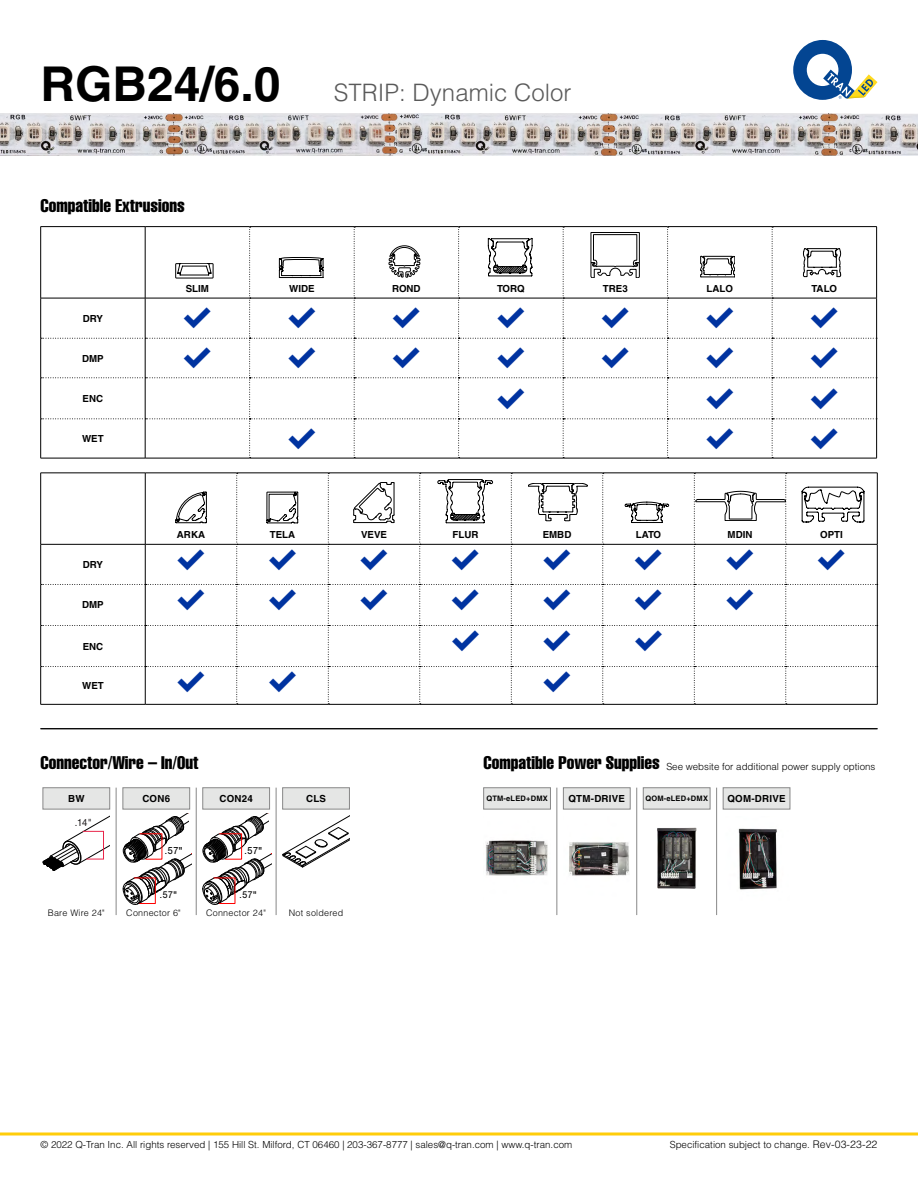
<style>
.page{position:relative;width:918px;height:1188px;background:#fff}
.page>*{position:absolute;margin:0;border:0;box-sizing:border-box;transform-origin:0 0}
.t1{font:300 24px "Helvetica LT Pro";color:#5a5a5a}
.t2{font:extra-condensed 18px "Helvetica LT Pro";color:#000}
.t3{font:10.5px "Nimbus San";color:#000;scale:.95 1}
.t4{font:10.05px "Nimbus San";color:#000;scale:.95 1}
.t5{font:10.05px "Helvetica LT Pro";color:#231f20;scale:.95 1}
.t6{font:300 9.75px "Helvetica LT Pro";color:#000}
.t7{font:700 9.75px "Helvetica LT Pro";color:#000}
.t8{font:700 9.75px "Helvetica LT Pro";letter-spacing:.025em;color:#000}
.t9{font:300 9px "Helvetica LT Pro";letter-spacing:.025em;color:#000}
.t10{font:700 7.5px "Helvetica LT Pro";letter-spacing:.025em;color:#000}
.s1{font-weight:700;font-size:48px;color:#000}
.s2{font-size:10.5px}
</style>
<div class="page">
<svg style="left:0;top:1132px;width:918px;height:4px;background:#ffd947"></svg>
<img style="left:0;top:113px;width:681px;height:42px">
<img style="left:681px;top:113px;width:237px;height:42px">
<svg style="left:793px;top:40px;width:84px;height:60px"></svg>
<hr style="left:116px;top:788px;width:1px;height:127px;background:#888">
<hr style="left:557px;top:788px;width:1px;height:127px;background:#888">
<hr style="left:636px;top:788px;width:1px;height:127px;background:#888">
<hr style="left:196px;top:788px;width:1px;height:127px;background:#888">
<hr style="left:716px;top:788px;width:1px;height:127px;background:#888">
<hr style="left:276px;top:788px;width:1px;height:127px;background:#888">
<svg style="left:483px;top:788px;width:68px;height:21px"></svg>
<svg style="left:563px;top:788px;width:67px;height:21px"></svg>
<svg style="left:643px;top:788px;width:67px;height:21px"></svg>
<svg style="left:723px;top:788px;width:67px;height:21px"></svg>
<svg style="left:43px;top:788px;width:67px;height:83px"></svg>
<svg style="left:282px;top:788px;width:68px;height:79px"></svg>
<img style="left:569px;top:842px;width:60px;height:34px">
<img style="left:738px;top:828px;width:39px;height:62px">
<img style="left:486px;top:840px;width:62px;height:36px">
<img style="left:657px;top:828px;width:39px;height:60px">
<hr style="left:40px;top:728px;width:838px;height:1px;background:#000">
<svg style="left:123px;top:788px;width:69px;height:117px"></svg>
<svg style="left:203px;top:788px;width:69px;height:117px"></svg>
<hr style="left:40px;top:226px;width:105px;height:1px;background:#000">
<hr style="left:40px;top:227px;width:1px;height:71px;background:#000">
<hr style="left:145px;top:226px;width:105px;height:1px;background:#000">
<hr style="left:250px;top:226px;width:104px;height:1px;background:#000">
<hr style="left:354px;top:226px;width:105px;height:1px;background:#000">
<hr style="left:459px;top:226px;width:104px;height:1px;background:#000">
<hr style="left:563px;top:226px;width:105px;height:1px;background:#000">
<hr style="left:668px;top:226px;width:104px;height:1px;background:#000">
<hr style="left:772px;top:226px;width:105px;height:1px;background:#000">
<hr style="left:40px;top:298px;width:1px;height:40px;background:#000">
<hr style="left:40px;top:338px;width:1px;height:40px;background:#000">
<hr style="left:40px;top:378px;width:1px;height:41px;background:#000">
<hr style="left:40px;top:419px;width:1px;height:39px;background:#000">
<hr style="left:40px;top:458px;width:105px;height:1px;background:#000">
<hr style="left:145px;top:458px;width:105px;height:1px;background:#000">
<hr style="left:250px;top:458px;width:104px;height:1px;background:#000">
<hr style="left:354px;top:458px;width:105px;height:1px;background:#000">
<hr style="left:459px;top:458px;width:104px;height:1px;background:#000">
<hr style="left:563px;top:458px;width:105px;height:1px;background:#000">
<hr style="left:668px;top:458px;width:104px;height:1px;background:#000">
<hr style="left:772px;top:458px;width:105px;height:1px;background:#000">
<hr style="left:40px;top:473px;width:1px;height:71px;background:#000">
<hr style="left:40px;top:544px;width:105px;height:1px;background:#000">
<hr style="left:40px;top:545px;width:1px;height:39px;background:#000">
<hr style="left:40px;top:584px;width:1px;height:42px;background:#000">
<hr style="left:40px;top:626px;width:1px;height:41px;background:#000">
<hr style="left:40px;top:667px;width:1px;height:37px;background:#000">
<hr style="left:40px;top:704px;width:105px;height:1px;background:#000">
<hr style="left:145px;top:704px;width:92px;height:1px;background:#000">
<hr style="left:237px;top:704px;width:91px;height:1px;background:#000">
<hr style="left:328px;top:704px;width:92px;height:1px;background:#000">
<hr style="left:420px;top:704px;width:91px;height:1px;background:#000">
<hr style="left:511px;top:704px;width:92px;height:1px;background:#000">
<hr style="left:603px;top:704px;width:91px;height:1px;background:#000">
<hr style="left:694px;top:704px;width:92px;height:1px;background:#000">
<hr style="left:786px;top:704px;width:92px;height:1px;background:#000">
<svg style="left:41px;top:227px;width:836px;height:231px"></svg>
<svg style="left:41px;top:473px;width:837px;height:231px"></svg>
<h1 class="t1" style="left:40px;top:78px;width:532px"><span class="s1">RGB24/6.0</span> STRIP: Dynamic Color</h1>
<h2 class="t2" style="left:40px;top:194px;width:146px">Compatible Extrusions</h2>
<p class="t7" style="left:83px;top:312px;width:22px">DRY</p>
<p class="t7" style="left:82px;top:352px;width:23px">DMP</p>
<p class="t7" style="left:83px;top:392px;width:22px">ENC</p>
<p class="t7" style="left:82px;top:433px;width:23px">WET</p>
<p class="t7" style="left:83px;top:559px;width:22px">DRY</p>
<p class="t7" style="left:82px;top:599px;width:23px">DMP</p>
<p class="t7" style="left:83px;top:640px;width:22px">ENC</p>
<p class="t7" style="left:82px;top:680px;width:23px">WET</p>
<p class="t7" style="left:186px;top:283px;width:25px">SLIM</p>
<p class="t7" style="left:289px;top:283px;width:27px">WIDE</p>
<p class="t7" style="left:392px;top:283px;width:30px">ROND</p>
<p class="t7" style="left:497px;top:283px;width:29px">TORQ</p>
<p class="t7" style="left:603px;top:283px;width:26px">TRE3</p>
<p class="t7" style="left:707px;top:283px;width:28px">LALO</p>
<p class="t7" style="left:812px;top:283px;width:27px">TALO</p>
<p class="t7" style="left:177px;top:529px;width:30px">ARKA</p>
<p class="t7" style="left:270px;top:529px;width:27px">TELA</p>
<p class="t7" style="left:361px;top:529px;width:28px">VEVE</p>
<p class="t7" style="left:453px;top:529px;width:27px">FLUR</p>
<p class="t7" style="left:543px;top:529px;width:30px">EMBD</p>
<p class="t7" style="left:636px;top:529px;width:27px">LATO</p>
<p class="t7" style="left:728px;top:529px;width:26px">MDIN</p>
<p class="t7" style="left:820px;top:529px;width:24px">OPTI</p>
<h2 class="t2" style="left:40px;top:751px;width:160px">Connector/Wire – In/Out</h2>
<h2 class="t2" style="left:484px;top:751px;width:178px">Compatible Power Supplies</h2>
<p class="t7" style="left:68px;top:793px;width:18px">BW</p>
<p class="t7" style="left:142px;top:793px;width:29px">CON6</p>
<p class="t7" style="left:219px;top:793px;width:35px">CON24</p>
<p class="t7" style="left:306px;top:793px;width:21px">CLS</p>
<p class="t10" style="left:486px;top:794px;width:63px">QTM-eLED+DMX</p>
<p class="t8" style="left:568px;top:793px;width:58px">QTM-DRIVE</p>
<p class="t10" style="left:645px;top:794px;width:64px">QOM-eLED+DMX</p>
<p class="t8" style="left:727px;top:793px;width:60px">QOM-DRIVE</p>
<p class="t6" style="left:666px;top:760px;width:211px">See website for additional power supply options</p>
<p class="t5" style="left:75px;top:817px;width:19px">.14"</p>
<p class="t3" style="left:165px;top:845px;width:20px">.57"</p>
<p class="t3" style="left:244px;top:845px;width:20px">.57"</p>
<p class="t4" style="left:160px;top:889px;width:19px">.57"</p>
<p class="t4" style="left:240px;top:889px;width:19px">.57"</p>
<p class="t9" style="left:48px;top:907px;width:58px">Bare Wire 24"</p>
<p class="t9" style="left:126px;top:907px;width:56px">Connector 6"</p>
<p class="t9" style="left:206px;top:907px;width:61px">Connector 24"</p>
<p class="t9" style="left:289px;top:907px;width:56px">Not soldered</p>
<p class="t6" style="left:40px;top:1138px;width:533px">© 2022 Q-Tran Inc. All rights reserved | 155 Hill St. Milford, CT 06460 | 203-367-8777 | sales@q-tran.com | www.q-tran.com</p>
<p class="t6" style="left:670px;top:1138px;width:209px">Specification subject to change. <span class="s2">Rev-03-23-22</span></p>
</div>
